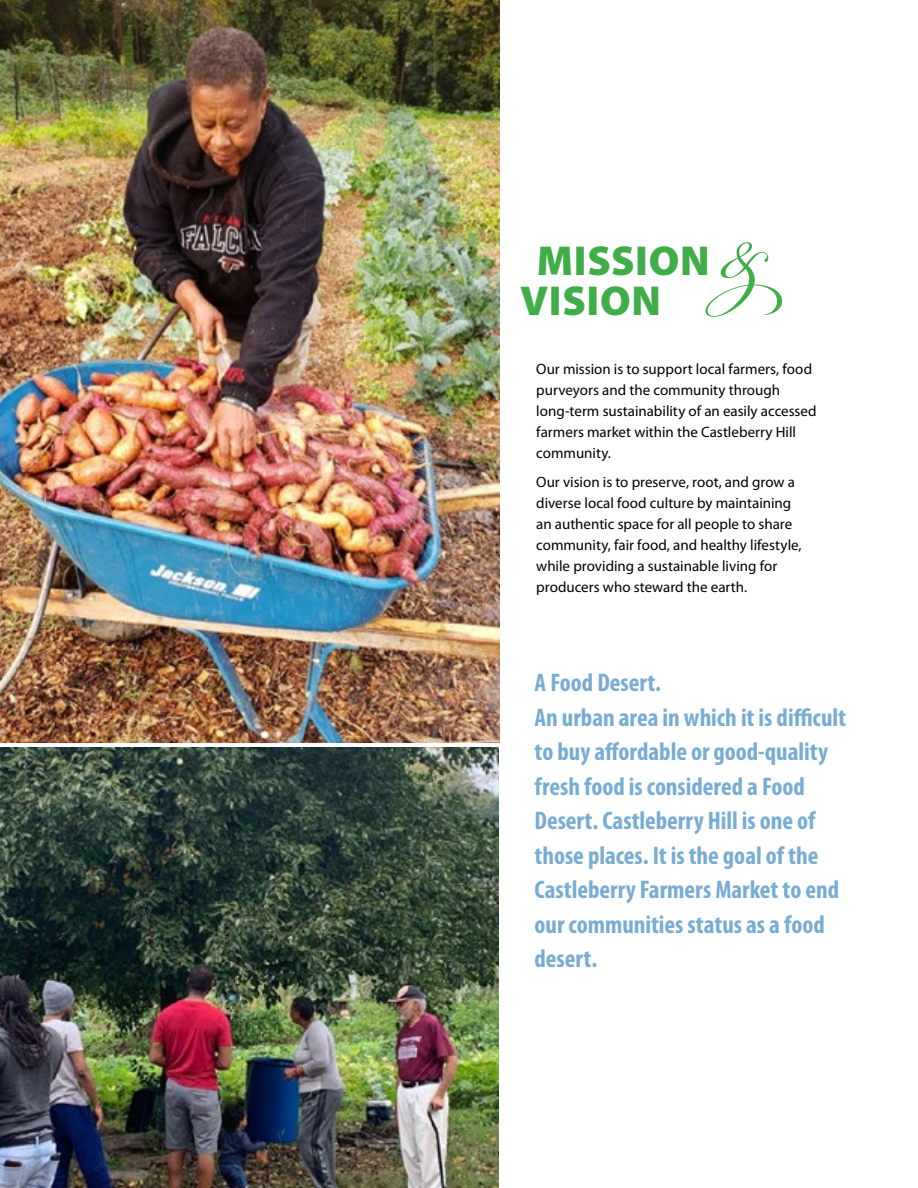
<style>
.page{position:relative;width:918px;height:1188px;background:#fff}
.page>*{position:absolute;margin:0;border:0;box-sizing:border-box;transform-origin:0 0}
.t1{font:900 42px "Myriad Pro";letter-spacing:.015em;color:#41ad49}
.t2{font:700 condensed 25.5px/34.5px "Myriad Pro";color:#78add3}
.t3{font:15px/21px "Myriad Pro";color:#000}
.s1{font-family:"Bickham Script Pro";font-weight:700;font-size:87px}
</style>
<div class="page">
<img style="left:0;top:0;width:500px;height:742px">
<img style="left:0;top:747px;width:499px;height:441px">
<h1 class="t1" style="left:537px;top:233px;width:234px">MISSION <span class="s1">&amp;</span></h1>
<h1 class="t1" style="left:520px;top:273px;width:143px">VISION</h1>
<p class="t3" style="left:536px;top:359px;width:282px">Our mission is to support local farmers, food purveyors and the community through long-term sustainability of an easily accessed farmers market within the Castleberry Hill community.</p>
<p class="t3" style="left:536px;top:471px;width:267px">Our vision is to preserve, root, and grow a diverse local food culture by maintaining an authentic space for all people to share community, fair food, and healthy lifestyle, while providing a sustainable living for producers who steward the earth.</p>
<p class="t2" style="left:535px;top:665px;width:313px">A Food Desert.<br>An urban area in which it is difficult to buy affordable or good-quality fresh food is considered a Food<br>Desert. Castleberry Hill is one of those places. It is the goal of the<br>Castleberry Farmers Market to end our communities status as a food desert.</p>
</div>
